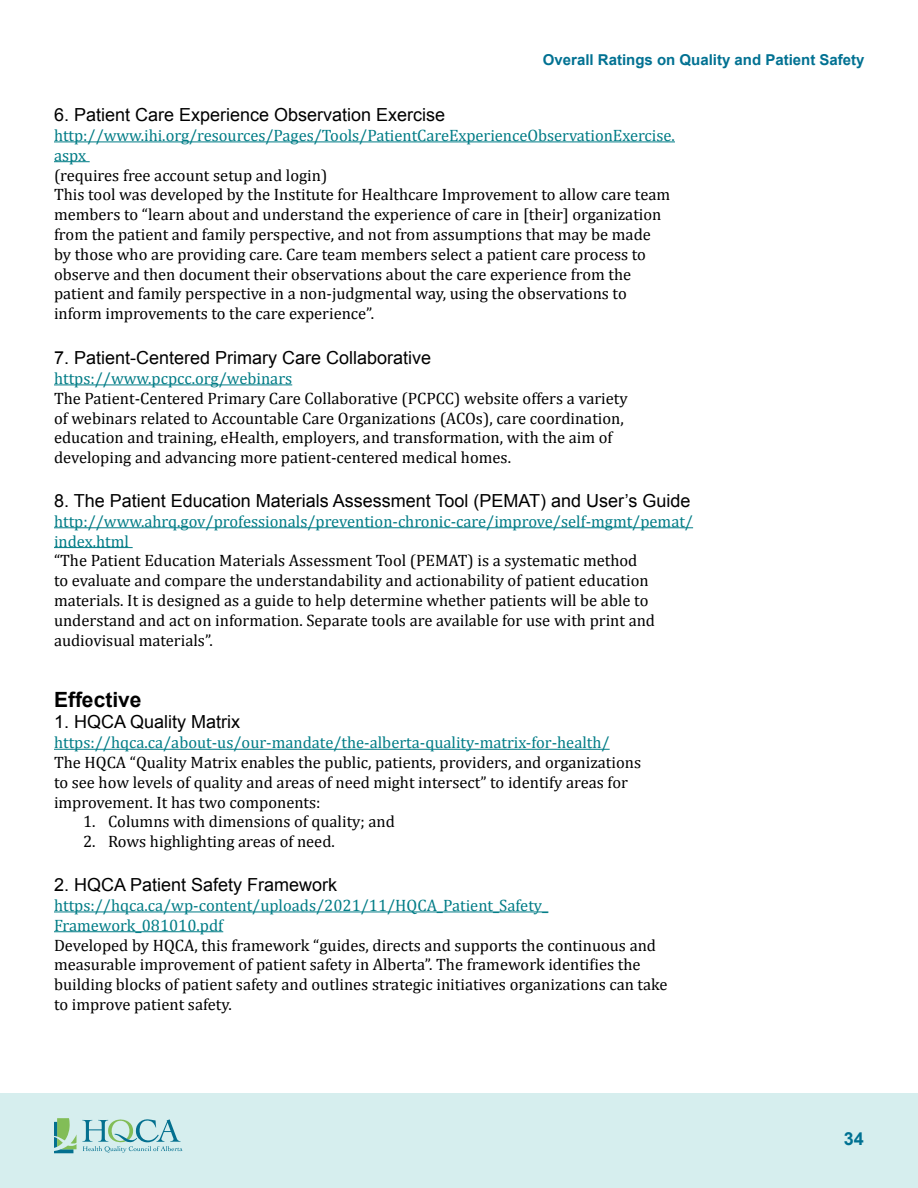
<style>
.page{position:relative;width:918px;height:1188px;background:#fff}
.page>*{position:absolute;margin:0;border:0;box-sizing:border-box;transform-origin:0 0}
.t1{font:700 21px "Arial";color:#000}
.t2{font:18px "Arial";color:#000}
.t3{font:700 18px "Arial";color:#007192}
.t4{font:16.5px/19.8px "Cambria";color:#000}
.t5{font:16.5px/19.8px "Cambria";color:#007c86}
.t6{font:700 15px "Arial";color:#007192}
</style>
<div class="page">
<div style="left:0;top:1094px;width:918px;height:94px;background:#d6eeee"></div>
<svg style="left:54px;top:1118px;width:129px;height:35px"></svg>
<hr style="left:54px;top:141px;width:621px;height:1px;background:#007c86">
<hr style="left:54px;top:161px;width:36px;height:1px;background:#007c86">
<hr style="left:54px;top:384px;width:238px;height:1px;background:#007c86">
<hr style="left:54px;top:527px;width:639px;height:1px;background:#007c86">
<hr style="left:54px;top:547px;width:79px;height:1px;background:#007c86">
<hr style="left:54px;top:749px;width:556px;height:1px;background:#007c86">
<hr style="left:54px;top:911px;width:494px;height:1px;background:#007c86">
<hr style="left:54px;top:931px;width:169px;height:1px;background:#007c86">
<p class="t6" style="left:543px;top:50px;width:323px">Overall Ratings on Quality and Patient Safety</p>
<p class="t2" style="left:54px;top:103px;width:393px">6. Patient Care Experience Observation Exercise</p>
<p class="t5" style="left:54px;top:125px;width:622px">http://www.ihi.org/resources/Pages/Tools/PatientCareExperienceObservationExercise. aspx</p>
<p class="t4" style="left:54px;top:165px;width:618px">(requires free account setup and login)<br>This tool was developed by the Institute for Healthcare Improvement to allow care team members to “learn about and understand the experience of care in [their] organization from the patient and family perspective, and not from assumptions that may be made by those who are providing care. Care team members select a patient care process to observe and then document their observations about the care experience from the patient and family perspective in a non-judgmental way, using the observations to inform improvements to the care experience”.</p>
<p class="t2" style="left:54px;top:346px;width:379px">7. Patient-Centered Primary Care Collaborative</p>
<p class="t5" style="left:54px;top:368px;width:240px">https://www.pcpcc.org/webinars</p>
<p class="t4" style="left:54px;top:388px;width:575px">The Patient-Centered Primary Care Collaborative (PCPCC) website offers a variety of webinars related to Accountable Care Organizations (ACOs), care coordination, education and training, eHealth, employers, and transformation, with the aim of developing and advancing more patient-centered medical homes.</p>
<p class="t2" style="left:54px;top:489px;width:638px">8. The Patient Education Materials Assessment Tool (PEMAT) and User’s Guide</p>
<p class="t5" style="left:54px;top:511px;width:641px">http://www.ahrq.gov/professionals/prevention-chronic-care/improve/self-mgmt/pemat/ index.html</p>
<p class="t4" style="left:54px;top:551px;width:603px">“The Patient Education Materials Assessment Tool (PEMAT) is a systematic method to evaluate and compare the understandability and actionability of patient education materials. It is designed as a guide to help determine whether patients will be able to understand and act on information. Separate tools are available for use with print and audiovisual materials”.</p>
<p class="t1" style="left:54px;top:686px;width:89px">Effective</p>
<p class="t2" style="left:54px;top:710px;width:188px">1. HQCA Quality Matrix</p>
<p class="t5" style="left:54px;top:733px;width:557px">https://hqca.ca/about-us/our-mandate/the-alberta-quality-matrix-for-health/</p>
<p class="t4" style="left:54px;top:753px;width:589px">The HQCA “Quality Matrix enables the public, patients, providers, and organizations to see how levels of quality and areas of need might intersect” to identify areas for improvement. It has two components:</p>
<p class="t4" style="left:83px;top:812px;width:313px">1. Columns with dimensions of quality; and</p>
<p class="t4" style="left:83px;top:832px;width:253px">2. Rows highlighting areas of need.</p>
<p class="t2" style="left:54px;top:873px;width:285px">2. HQCA Patient Safety Framework</p>
<p class="t5" style="left:54px;top:895px;width:496px">https://hqca.ca/wp-content/uploads/2021/11/HQCA_Patient_Safety_<br>Framework_081010.pdf</p>
<p class="t4" style="left:54px;top:935px;width:615px">Developed by HQCA, this framework “guides, directs and supports the continuous and measurable improvement of patient safety in Alberta”. The framework identifies the building blocks of patient safety and outlines strategic initiatives organizations can take to improve patient safety.</p>
<p class="t3" style="left:844px;top:1127px;width:22px">34</p>
</div>
